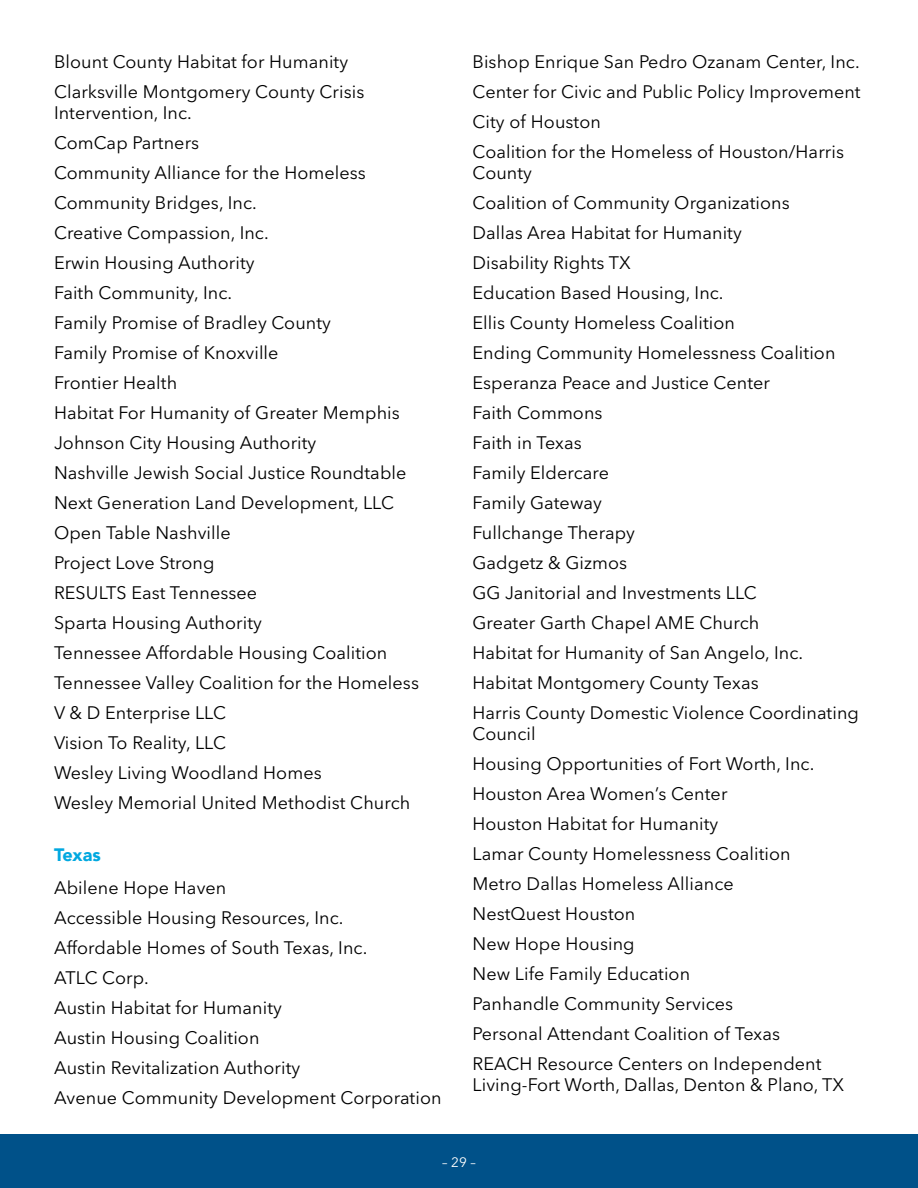
<style>
.page{position:relative;width:918px;height:1188px;background:#fff}
.page>*{position:absolute;margin:0;border:0;box-sizing:border-box;transform-origin:0 0}
.t1{font:18px/30px "Avenir Next LT Pro";letter-spacing:.005em;color:#000}
.t2{font:900 18px "Avenir";color:#00a8e0}
.t3{font:13.5px "Avenir Next LT Pro";color:#fff}
</style>
<div class="page">
<div style="left:0;top:1134px;width:918px;height:54px;background:#005189"></div>
<p class="t1" style="left:54px;top:46px;width:312px">Blount County Habitat for Humanity<br>Clarksville Montgomery County Crisis</p>
<p class="t1" style="left:54px;top:97px;width:367px">Intervention, Inc.<br>ComCap Partners<br>Community Alliance for the Homeless<br>Community Bridges, Inc.<br>Creative Compassion, Inc.<br>Erwin Housing Authority<br>Faith Community, Inc.<br>Family Promise of Bradley County<br>Family Promise of Knoxville<br>Frontier Health<br>Habitat For Humanity of Greater Memphis<br>Johnson City Housing Authority<br>Nashville Jewish Social Justice Roundtable<br>Next Generation Land Development, LLC<br>Open Table Nashville<br>Project Love Strong<br>RESULTS East Tennessee<br>Sparta Housing Authority<br>Tennessee Affordable Housing Coalition<br>Tennessee Valley Coalition for the Homeless<br>V &amp; D Enterprise LLC<br>Vision To Reality, LLC<br>Wesley Living Woodland Homes<br>Wesley Memorial United Methodist Church</p>
<p class="t2" style="left:54px;top:840px;width:48px">Texas</p>
<p class="t1" style="left:54px;top:872px;width:389px">Abilene Hope Haven<br>Accessible Housing Resources, Inc.<br>Affordable Homes of South Texas, Inc.<br>ATLC Corp.<br>Austin Habitat for Humanity<br>Austin Housing Coalition<br>Austin Revitalization Authority<br>Avenue Community Development Corporation</p>
<p class="t1" style="left:472px;top:46px;width:390px">Bishop Enrique San Pedro Ozanam Center, Inc.<br>Center for Civic and Public Policy Improvement City of Houston<br>Coalition for the Homeless of Houston/Harris</p>
<p class="t1" style="left:472px;top:157px;width:388px">County<br>Coalition of Community Organizations<br>Dallas Area Habitat for Humanity<br>Disability Rights TX<br>Education Based Housing, Inc.<br>Ellis County Homeless Coalition<br>Ending Community Homelessness Coalition<br>Esperanza Peace and Justice Center<br>Faith Commons<br>Faith in Texas<br>Family Eldercare<br>Family Gateway<br>Fullchange Therapy<br>Gadgetz &amp; Gizmos<br>GG Janitorial and Investments LLC<br>Greater Garth Chapel AME Church<br>Habitat for Humanity of San Angelo, Inc.<br>Habitat Montgomery County Texas<br>Harris County Domestic Violence Coordinating</p>
<p class="t1" style="left:472px;top:719px;width:351px">Council<br>Housing Opportunities of Fort Worth, Inc.<br>Houston Area Women’s Center<br>Houston Habitat for Humanity<br>Lamar County Homelessness Coalition<br>Metro Dallas Homeless Alliance<br>NestQuest Houston<br>New Hope Housing<br>New Life Family Education<br>Panhandle Community Services<br>Personal Attendant Coalition of Texas<br>REACH Resource Centers on Independent</p>
<p class="t1" style="left:472px;top:1070px;width:373px">Living-Fort Worth, Dallas, Denton &amp; Plano, TX</p>
<p class="t3" style="left:442px;top:1154px;width:35px">– 29 –</p>
</div>
